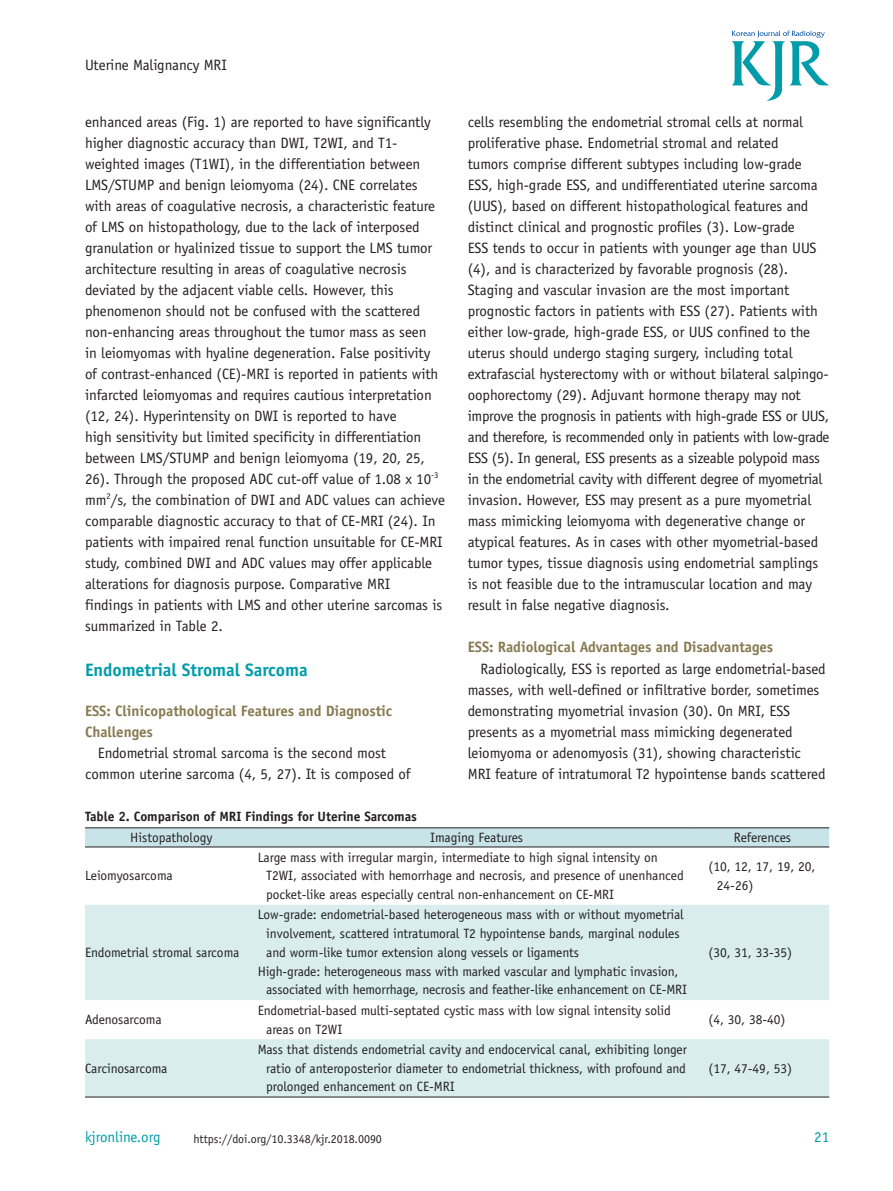
<style>
.page{position:relative;width:893px;height:1191px;background:#fff}
.page>*{position:absolute;margin:0;border:0;box-sizing:border-box;transform-origin:0 0}
.t1{font:700 18px "Officina Sans Std";letter-spacing:-.005em;color:#009caa}
.t2{font:15px/21px "Officina Sans Std";letter-spacing:-.005em;color:#231f20}
.t3{font:700 15px/21px "Officina Sans Std";letter-spacing:-.005em;color:#887a51}
.t4{font:15px "Officina Sans Std";letter-spacing:-.005em;color:#009caa}
.t5{font:13.5px/18.8px "Officina Sans Std";letter-spacing:-.005em;color:#231f20}
.t6{font:700 13.5px "Officina Sans Std";letter-spacing:-.005em;color:#231f20}
.t7{font:12px "Officina Sans Std";letter-spacing:-.005em;color:#231f20}
</style>
<div class="page">
<svg style="left:732px;top:31px;width:97px;height:70px"></svg>
<div style="left:85px;top:828px;width:744px;height:18px;background:#c9e4e9"></div>
<svg style="left:85px;top:905px;width:744px;height:191px;fill:#d9edef"></svg>
<hr style="left:85px;top:1096px;width:173px;height:1px;background:#231f20">
<hr style="left:258px;top:1096px;width:438px;height:1px;background:#231f20">
<hr style="left:696px;top:1096px;width:133px;height:1px;background:#231f20">
<hr style="left:85px;top:846px;width:173px;height:1px;background:#231f20">
<hr style="left:258px;top:846px;width:438px;height:1px;background:#231f20">
<hr style="left:696px;top:846px;width:133px;height:1px;background:#231f20">
<hr style="left:85px;top:827px;width:173px;height:1px;background:#231f20">
<hr style="left:258px;top:827px;width:438px;height:1px;background:#231f20">
<hr style="left:696px;top:827px;width:133px;height:1px;background:#231f20">
<p class="t2" style="left:85px;top:54px;width:143px">Uterine Malignancy MRI</p>
<p class="t2" style="left:85px;top:112px;width:362px">enhanced areas (Fig. 1) are reported to have significantly higher diagnostic accuracy than DWI, T2WI, and T1- weighted images (T1WI), in the differentiation between LMS/STUMP and benign leiomyoma (24). CNE correlates with areas of coagulative necrosis, a characteristic feature of LMS on histopathology, due to the lack of interposed granulation or hyalinized tissue to support the LMS tumor architecture resulting in areas of coagulative necrosis deviated by the adjacent viable cells. However, this phenomenon should not be confused with the scattered non-enhancing areas throughout the tumor mass as seen<br>in leiomyomas with hyaline degeneration. False positivity of contrast-enhanced (CE)-MRI is reported in patients with infarcted leiomyomas and requires cautious interpretation (12, 24). Hyperintensity on DWI is reported to have<br>high sensitivity but limited specificity in differentiation between LMS/STUMP and benign leiomyoma (19, 20, 25, 26). Through the proposed ADC cut-off value of 1.08 x 10<sup>-3 </sup>mm<sup>2</sup>/s, the combination of DWI and ADC values can achieve comparable diagnostic accuracy to that of CE-MRI (24). In patients with impaired renal function unsuitable for CE-MRI study, combined DWI and ADC values may offer applicable alterations for diagnosis purpose. Comparative MRI<br>findings in patients with LMS and other uterine sarcomas is summarized in Table 2.</p>
<p class="t1" style="left:85px;top:658px;width:224px">Endometrial Stromal Sarcoma</p>
<p class="t3" style="left:85px;top:699px;width:309px">ESS: Clinicopathological Features and Diagnostic<br>Challenges</p>
<p class="t2" style="left:85px;top:742px;width:327px;text-indent:13px">Endometrial stromal sarcoma is the second most common uterine sarcoma (4, 5, 27). It is composed of</p>
<p class="t2" style="left:468px;top:112px;width:363px">cells resembling the endometrial stromal cells at normal proliferative phase. Endometrial stromal and related<br>tumors comprise different subtypes including low-grade ESS, high-grade ESS, and undifferentiated uterine sarcoma (UUS), based on different histopathological features and distinct clinical and prognostic profiles (3). Low-grade<br>ESS tends to occur in patients with younger age than UUS (4), and is characterized by favorable prognosis (28).<br>Staging and vascular invasion are the most important prognostic factors in patients with ESS (27). Patients with either low-grade, high-grade ESS, or UUS confined to the uterus should undergo staging surgery, including total extrafascial hysterectomy with or without bilateral salpingo&shy;oophorectomy (29). Adjuvant hormone therapy may not improve the prognosis in patients with high-grade ESS or UUS, and therefore, is recommended only in patients with low-grade ESS (5). In general, ESS presents as a sizeable polypoid mass in the endometrial cavity with different degree of myometrial invasion. However, ESS may present as a pure myometrial mass mimicking leiomyoma with degenerative change or atypical features. As in cases with other myometrial-based tumor types, tissue diagnosis using endometrial samplings is not feasible due to the intramuscular location and may result in false negative diagnosis.</p>
<p class="t3" style="left:468px;top:636px;width:307px">ESS: Radiological Advantages and Disadvantages</p>
<p class="t2" style="left:468px;top:658px;width:360px;text-indent:13px">Radiologically, ESS is reported as large endometrial-based masses, with well-defined or infiltrative border, sometimes demonstrating myometrial invasion (30). On MRI, ESS presents as a myometrial mass mimicking degenerated leiomyoma or adenomyosis (31), showing characteristic MRI feature of intratumoral T2 hypointense bands scattered</p>
<p class="t6" style="left:85px;top:808px;width:333px">Table 2. Comparison of MRI Findings for Uterine Sarcomas</p>
<p class="t5" style="left:130px;top:828px;width:84px">Histopathology</p>
<p class="t5" style="left:430px;top:828px;width:95px">Imaging Features</p>
<p class="t5" style="left:734px;top:828px;width:59px">References</p>
<p class="t5" style="left:85px;top:866px;width:89px">Leiomyosarcoma</p>
<p class="t5" style="left:266px;top:847px;width:419px;text-indent:-9px">Large mass with irregular margin, intermediate to high signal intensity on<br>T2WI, associated with hemorrhage and necrosis, and presence of unenhanced pocket-like areas especially central non-enhancement on CE-MRI</p>
<p class="t5" style="left:717px;top:857px;width:100px;text-indent:-9px">(10, 12, 17, 19, 20,<br>24-26)</p>
<p class="t5" style="left:85px;top:943px;width:156px">Endometrial stromal sarcoma</p>
<p class="t5" style="left:258px;top:905px;width:427px">Low-grade: endometrial-based heterogeneous mass with or without myometrial</p>
<p class="t5" style="left:266px;top:924px;width:415px">involvement, scattered intratumoral T2 hypointense bands, marginal nodules</p>
<p class="t5" style="left:266px;top:943px;width:314px">and worm-like tumor extension along vessels or ligaments</p>
<p class="t5" style="left:258px;top:961px;width:422px">High-grade: heterogeneous mass with marked vascular and lymphatic invasion,</p>
<p class="t5" style="left:266px;top:980px;width:422px">associated with hemorrhage, necrosis and feather-like enhancement on CE-MRI</p>
<p class="t5" style="left:708px;top:943px;width:85px">(30, 31, 33-35)</p>
<p class="t5" style="left:85px;top:1010px;width:78px">Adenosarcoma</p>
<p class="t5" style="left:266px;top:1000px;width:406px;text-indent:-9px">Endometrial-based multi-septated cystic mass with low signal intensity solid areas on T2WI</p>
<p class="t5" style="left:708px;top:1010px;width:79px">(4, 30, 38-40)</p>
<p class="t5" style="left:85px;top:1058px;width:84px">Carcinosarcoma</p>
<p class="t5" style="left:266px;top:1040px;width:422px;text-align:justify;text-indent:-9px">Mass that distends endometrial cavity and endocervical canal, exhibiting longer ratio of anteroposterior diameter to endometrial thickness, with profound and prolonged enhancement on CE-MRI</p>
<p class="t5" style="left:708px;top:1058px;width:85px">(17, 47-49, 53)</p>
<p class="t4" style="left:85px;top:1128px;width:77px">kjronline.org</p>
<p class="t7" style="left:194px;top:1132px;width:190px">https://doi.org/10.3348/kjr.2018.0090</p>
<p class="t4" style="left:814px;top:1128px;width:16px">21</p>
</div>
